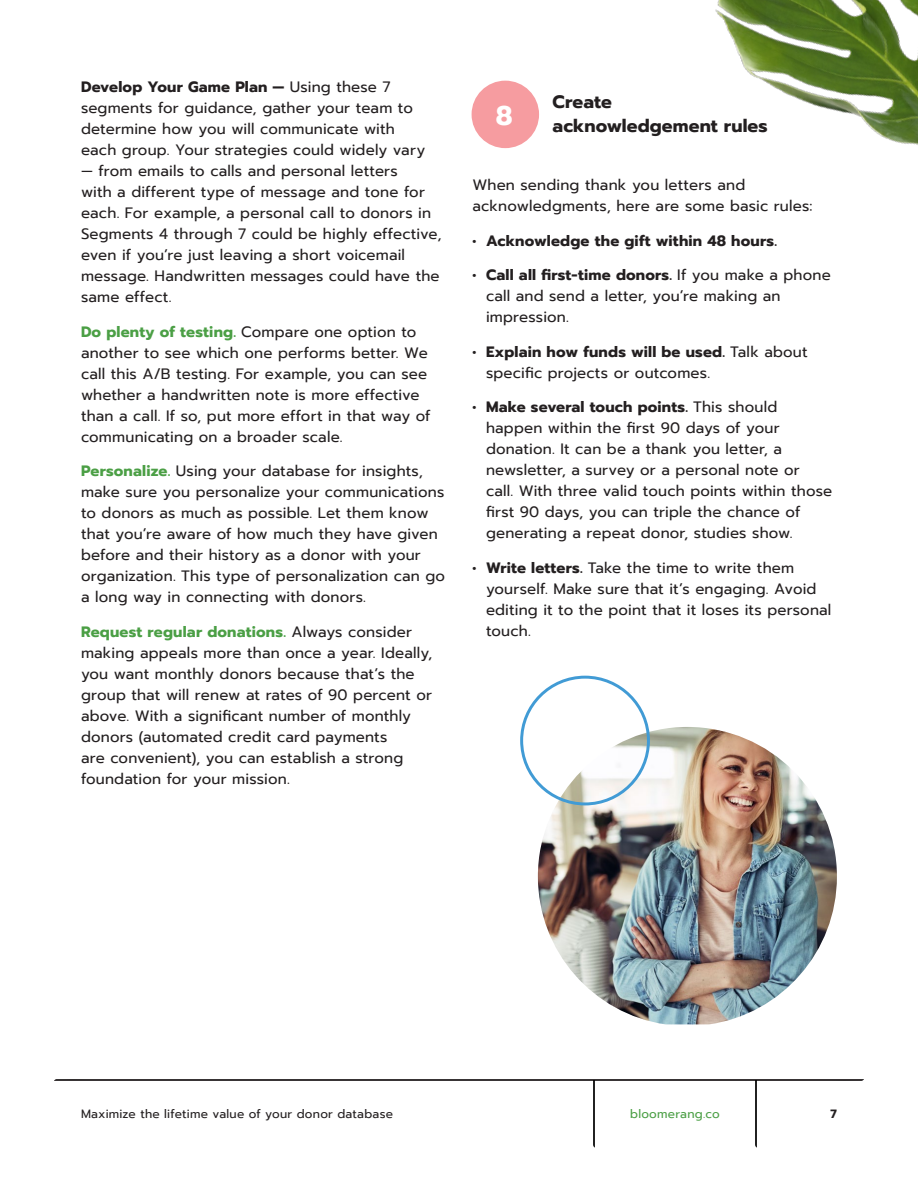
<style>
.page{position:relative;width:918px;height:1188px;background:#fff}
.page>*{position:absolute;margin:0;border:0;box-sizing:border-box;transform-origin:0 0}
.t1{font:700 27px "Prompt";color:#fff}
.t2{font:700 18px "Prompt";letter-spacing:.005em;color:#231f20}
.t3{font:15px/21px "Prompt";letter-spacing:.01em;color:#231f20}
.t4{font:700 15px "Prompt";letter-spacing:.015em;color:#231f20}
.t5{font:12px "Prompt";letter-spacing:.02em;color:#231f20}
.t6{font:12px "Prompt";letter-spacing:.02em;color:#4b9f45}
.t7{font:700 12px "Prompt";color:#231f20}
.s1{font-weight:700}
.s2{font-weight:700;color:#4b9f45}
</style>
<div class="page">
<img style="left:538px;top:727px;width:299px;height:297px">
<div style="left:520px;top:676px;width:130px;height:129px;border:3px solid #419bd5;border-radius:50%"></div>
<img style="left:715px;top:0;width:203px;height:145px">
<svg style="left:54px;top:1079px;width:810px;height:69px"></svg>
<div style="left:472px;top:81px;width:67px;height:67px;background:#f69ca0;border-radius:50%"></div>
<p class="t3" style="left:81px;top:77px;width:346px"><span class="s1">Develop Your Game Plan —</span> Using these 7 segments for guidance, gather your team to determine how you will communicate with each group. Your strategies could widely vary</p>
<p class="t3" style="left:81px;top:161px;width:362px">— from emails to calls and personal letters<br>with a different type of message and tone for each. For example, a personal call to donors in Segments 4 through 7 could be highly effective, even if you’re just leaving a short voicemail message. Handwritten messages could have the same effect.</p>
<p class="t3" style="left:81px;top:321px;width:351px"><span class="s2">Do plenty of testing.</span> Compare one option to another to see which one performs better. We call this A/B testing. For example, you can see whether a handwritten note is more effective than a call. If so, put more effort in that way of communicating on a broader scale.</p>
<p class="t3" style="left:81px;top:461px;width:366px"><span class="s2">Personalize.</span> Using your database for insights, make sure you personalize your communications to donors as much as possible. Let them know that you’re aware of how much they have given before and their history as a donor with your organization. This type of personalization can go a long way in connecting with donors.</p>
<p class="t3" style="left:81px;top:621px;width:353px"><span class="s2">Request regular donations.</span> Always consider making appeals more than once a year. Ideally, you want monthly donors because that’s the group that will renew at rates of 90 percent or above. With a significant number of monthly donors (automated credit card payments<br>are convenient), you can establish a strong foundation for your mission.</p>
<h1 class="t1" style="left:496px;top:95px;width:18px">8</h1>
<p class="t2" style="left:553px;top:88px;width:61px">Create</p>
<p class="t2" style="left:553px;top:112px;width:217px">acknowledgement rules</p>
<p class="t3" style="left:472px;top:175px;width:342px">When sending thank you letters and acknowledgments, here are some basic rules:</p>
<p class="t4" style="left:472px;top:229px;width:306px">• Acknowledge the gift within 48 hours.</p>
<p class="t3" style="left:486px;top:265px;width:346px;text-indent:-14px"><span class="s1">• Call all first-time donors.</span> If you make a phone call and send a letter, you’re making an impression.</p>
<p class="t3" style="left:486px;top:341px;width:323px;text-indent:-14px"><span class="s1">• Explain how funds will be used.</span> Talk about specific projects or outcomes.</p>
<p class="t3" style="left:486px;top:397px;width:348px;text-indent:-14px"><span class="s1">• Make several touch points.</span> This should happen within the first 90 days of your donation. It can be a thank you letter, a newsletter, a survey or a personal note or<br>call. With three valid touch points within those first 90 days, you can triple the chance of generating a repeat donor, studies show.</p>
<p class="t3" style="left:486px;top:557px;width:347px;text-indent:-14px"><span class="s1">• Write letters.</span> Take the time to write them yourself. Make sure that it’s engaging. Avoid editing it to the point that it loses its personal touch.</p>
<p class="t5" style="left:81px;top:1106px;width:314px">Maximize the lifetime value of your donor database</p>
<p class="t6" style="left:630px;top:1106px;width:91px">bloomerang.co</p>
<p class="t7" style="left:831px;top:1105px;width:8px">7</p>
</div>
